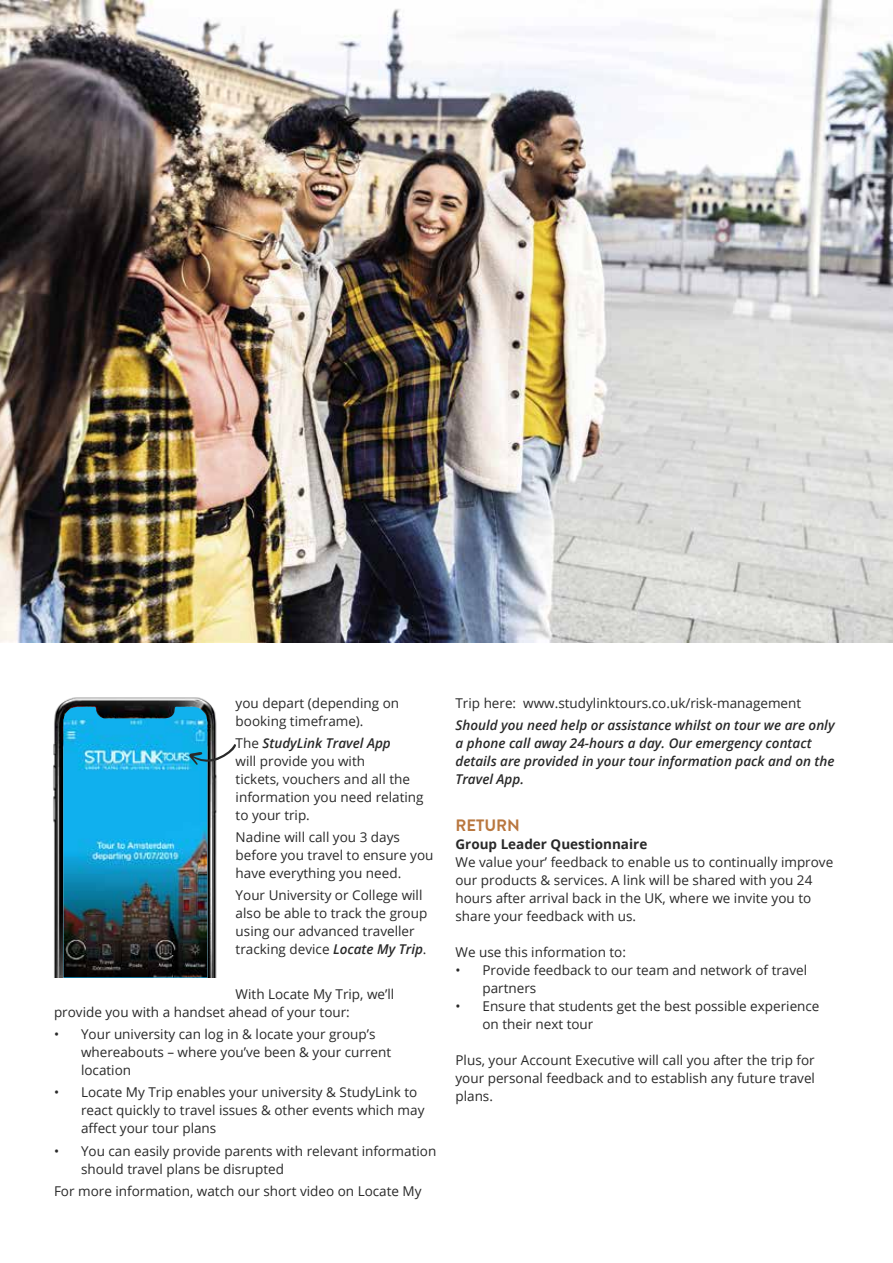
<style>
.page{position:relative;width:893px;height:1263px;background:#fff}
.page>*{position:absolute;margin:0;border:0;box-sizing:border-box;transform-origin:0 0}
.t1{font:700 16.5px "Brandon Grotesque";color:#b9773f}
.t2{font:13.5px/18px "Open Sans";color:#292929}
.t3{font:italic 600 13.5px/18px "Open Sans";color:#292929}
.t4{font:700 13.5px "Open Sans";color:#292929}
.s1{font-weight:600;font-style:italic}
</style>
<div class="page">
<img style="left:0;top:0;width:893px;height:642px">
<img style="left:53px;top:697px;width:159px;height:280px">
<img style="left:63px;top:706px;width:173px;height:271px">
<p class="t2" style="left:236px;top:693px;width:165px">you depart (depending on booking timeframe).</p>
<p class="t2" style="left:236px;top:734px;width:189px">The <span class="s1">StudyLink Travel App<br></span>will provide you with<br>tickets, vouchers and all the information you need relating to your trip.</p>
<p class="t2" style="left:236px;top:828px;width:199px">Nadine will call you 3 days before you travel to ensure you have everything you need.</p>
<p class="t2" style="left:236px;top:886px;width:193px">Your University or College will also be able to track the group using our advanced traveller tracking device <span class="s1">Locate My Trip</span>.</p>
<p class="t2" style="left:54px;top:985px;width:342px;text-indent:182px">With Locate My Trip, we’ll provide you with a handset ahead of your tour:</p>
<p class="t2" style="left:81px;top:1025px;width:312px;text-indent:-27px">• Your university can log in &amp; locate your group’s whereabouts – where you’ve been &amp; your current location</p>
<p class="t2" style="left:81px;top:1083px;width:345px;text-indent:-27px">• Locate My Trip enables your university &amp; StudyLink to react quickly to travel issues &amp; other events which may affect your tour plans</p>
<p class="t2" style="left:81px;top:1141px;width:357px;text-indent:-27px">• You can easily provide parents with relevant information should travel plans be disrupted</p>
<p class="t2" style="left:54px;top:1182px;width:369px">For more information, watch our short video on Locate My</p>
<p class="t2" style="left:455px;top:693px;width:347px">Trip here: www.studylinktours.co.uk/risk-management</p>
<p class="t3" style="left:455px;top:716px;width:381px">Should you need help or assistance whilst on tour we are only a phone call away 24-hours a day. Our emergency contact details are provided in your tour information pack and on the Travel App.</p>
<p class="t1" style="left:455px;top:814px;width:66px">RETURN</p>
<p class="t4" style="left:455px;top:835px;width:193px">Group Leader Questionnaire</p>
<p class="t2" style="left:455px;top:853px;width:379px">We value your’ feedback to enable us to continually improve our products &amp; services. A link will be shared with you 24 hours after arrival back in the UK, where we invite you to share your feedback with us.</p>
<p class="t2" style="left:455px;top:943px;width:172px">We use this information to:</p>
<p class="t2" style="left:482px;top:961px;width:326px;text-indent:-27px">• Provide feedback to our team and network of travel partners</p>
<p class="t2" style="left:482px;top:997px;width:339px;text-indent:-27px">• Ensure that students get the best possible experience on their next tour</p>
<p class="t2" style="left:455px;top:1051px;width:361px;text-align:justify">Plus, your Account Executive will call you after the trip for your personal feedback and to establish any future travel plans.</p>
</div>
